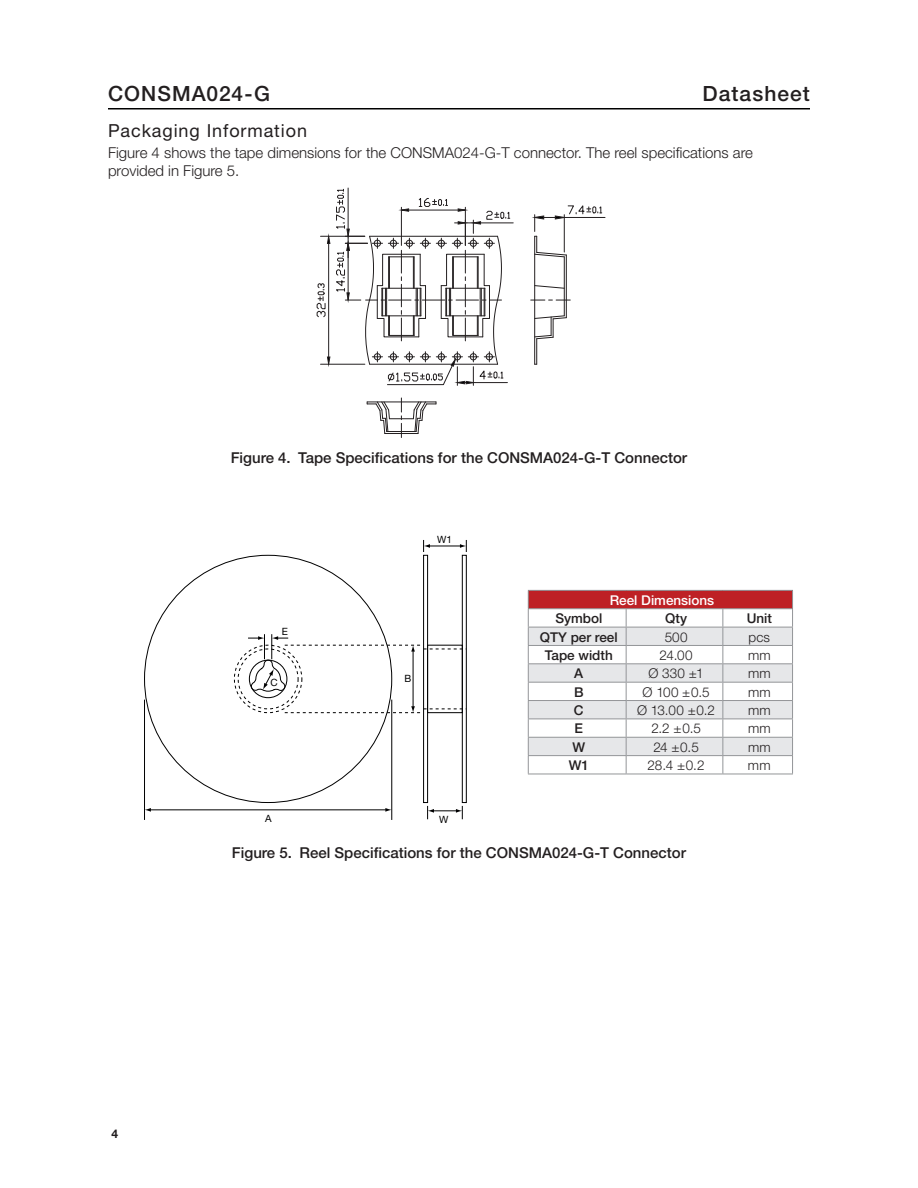
<style>
.page{position:relative;width:918px;height:1188px;background:#fff}
.page>*{position:absolute;margin:0;border:0;box-sizing:border-box;transform-origin:0 0}
.t1{font:500 21px "Helvetica Neue";letter-spacing:.05em;color:#231f20}
.t2{font:18px "Helvetica Neue";letter-spacing:.05em;color:#231f20}
.t3{font:500 15px "Helvetica Neue";color:#231f20}
.t4{font:300 15px/18px "Helvetica Neue";color:#231f20}
.t5{font:300 13.5px "Helvetica Neue";letter-spacing:.01em;color:#231f20}
.t6{font:500 13.5px "Helvetica Neue";color:#231f20}
.t7{font:500 13.5px "Helvetica Neue";color:#fff}
.t8{font:700 12px "Helvetica Neue";color:#231f20}
.t9{font:10.05px "Helvetica Neue";color:#000001}
</style>
<div class="page">
<hr style="left:108px;top:108px;width:702px;height:2px;background:#000">
<hr style="left:310px;top:186px;width:298px;height:1px;background:#000001">
<hr style="left:310px;top:186px;width:1px;height:255px;background:#000001">
<hr style="left:310px;top:835px;width:298px;height:1px;background:#000001">
<hr style="left:867px;top:186px;width:1px;height:255px;background:#000001">
<hr style="left:564px;top:217px;width:41px;height:1px;background:#231f20">
<hr style="left:534px;top:236px;width:1px;height:128px;background:#231f20">
<svg style="left:531px;top:300px;width:39px;height:1px"></svg>
<svg style="left:534px;top:285px;width:30px;height:4px"></svg>
<hr style="left:564px;top:257px;width:1px;height:59px;background:#231f20">
<hr style="left:566px;top:255px;width:1px;height:63px;background:#231f20">
<svg style="left:534px;top:205px;width:68px;height:53px"></svg>
<svg style="left:534px;top:315px;width:33px;height:50px"></svg>
<svg style="left:367px;top:398px;width:70px;height:40px"></svg>
<hr style="left:481px;top:222px;width:32px;height:1px;background:#231f20">
<hr style="left:348px;top:188px;width:1px;height:41px;background:#231f20">
<svg style="left:316px;top:189px;width:194px;height:196px"></svg>
<div style="left:423px;top:555px;width:5px;height:248px;border:1px solid #000001"></div>
<div style="left:462px;top:555px;width:5px;height:248px;border:1px solid #000001"></div>
<hr style="left:392px;top:700px;width:1px;height:120px;background:#000001">
<hr style="left:144px;top:700px;width:1px;height:120px;background:#000001">
<svg style="left:427px;top:806px;width:36px;height:13px"></svg>
<hr style="left:429px;top:546px;width:33px;height:1px;background:#000001">
<svg style="left:460px;top:540px;width:7px;height:12px"></svg>
<svg style="left:423px;top:540px;width:7px;height:12px"></svg>
<hr style="left:149px;top:810px;width:237px;height:1px;background:#000001">
<svg style="left:385px;top:808px;width:7px;height:4px"></svg>
<svg style="left:145px;top:808px;width:6px;height:4px"></svg>
<svg style="left:248px;top:634px;width:218px;height:126px"></svg>
<hr style="left:528px;top:590px;width:98px;height:1px;background:#939598">
<hr style="left:626px;top:590px;width:97px;height:1px;background:#939598">
<hr style="left:723px;top:590px;width:70px;height:1px;background:#939598">
<svg style="left:528px;top:591px;width:265px;height:183px"></svg>
<hr style="left:528px;top:774px;width:98px;height:1px;background:#939598">
<hr style="left:626px;top:774px;width:97px;height:1px;background:#939598">
<hr style="left:723px;top:774px;width:70px;height:1px;background:#939598">
<h1 class="t1" style="left:108px;top:81px;width:164px">CONSMA024-G</h1>
<h1 class="t1" style="left:703px;top:81px;width:109px">Datasheet</h1>
<p class="t2" style="left:108px;top:120px;width:201px">Packaging Information</p>
<p class="t4" style="left:108px;top:144px;width:646px">Figure 4 shows the tape dimensions for the CONSMA024-G-T connector. The reel specifications are provided in Figure 5.</p>
<p class="t3" style="left:231px;top:449px;width:458px">Figure 4. Tape Specifications for the CONSMA024-G-T Connector</p>
<p class="t9" style="left:282px;top:626px;width:8px">E</p>
<p class="t9" style="left:270px;top:677px;width:9px">C</p>
<p class="t9" style="left:265px;top:812px;width:8px">A</p>
<p class="t9" style="left:437px;top:533px;width:16px">W1</p>
<p class="t9" style="left:405px;top:672px;width:8px">B</p>
<p class="t9" style="left:439px;top:813px;width:11px">W</p>
<p class="t7" style="left:610px;top:592px;width:106px">Reel Dimensions</p>
<p class="t6" style="left:555px;top:610px;width:49px">Symbol</p>
<p class="t6" style="left:665px;top:610px;width:23px">Qty</p>
<p class="t6" style="left:747px;top:610px;width:27px">Unit</p>
<p class="t6" style="left:540px;top:629px;width:79px">QTY per reel</p>
<p class="t5" style="left:665px;top:629px;width:24px">500</p>
<p class="t5" style="left:749px;top:629px;width:23px">pcs</p>
<p class="t6" style="left:545px;top:647px;width:69px">Tape width</p>
<p class="t5" style="left:660px;top:647px;width:35px">24.00</p>
<p class="t5" style="left:748px;top:647px;width:24px">mm</p>
<p class="t6" style="left:574px;top:665px;width:11px">A</p>
<p class="t5" style="left:648px;top:665px;width:57px">Ø 330 ±1</p>
<p class="t5" style="left:748px;top:665px;width:24px">mm</p>
<p class="t6" style="left:574px;top:684px;width:11px">B</p>
<p class="t5" style="left:643px;top:684px;width:69px">Ø 100 ±0.5</p>
<p class="t5" style="left:748px;top:684px;width:24px">mm</p>
<p class="t6" style="left:574px;top:702px;width:11px">C</p>
<p class="t5" style="left:637px;top:702px;width:80px">Ø 13.00 ±0.2</p>
<p class="t5" style="left:748px;top:702px;width:24px">mm</p>
<p class="t6" style="left:575px;top:720px;width:10px">E</p>
<p class="t5" style="left:651px;top:720px;width:51px">2.2 ±0.5</p>
<p class="t5" style="left:748px;top:720px;width:24px">mm</p>
<p class="t6" style="left:572px;top:739px;width:14px">W</p>
<p class="t5" style="left:653px;top:739px;width:47px">24 ±0.5</p>
<p class="t5" style="left:748px;top:739px;width:24px">mm</p>
<p class="t6" style="left:569px;top:757px;width:22px">W1</p>
<p class="t5" style="left:648px;top:757px;width:59px">28.4 ±0.2</p>
<p class="t5" style="left:748px;top:757px;width:24px">mm</p>
<p class="t8" style="left:111px;top:1126px;width:8px">4</p>
<p class="t3" style="left:232px;top:843px;width:456px">Figure 5. Reel Specifications for the CONSMA024-G-T Connector</p>
</div>
